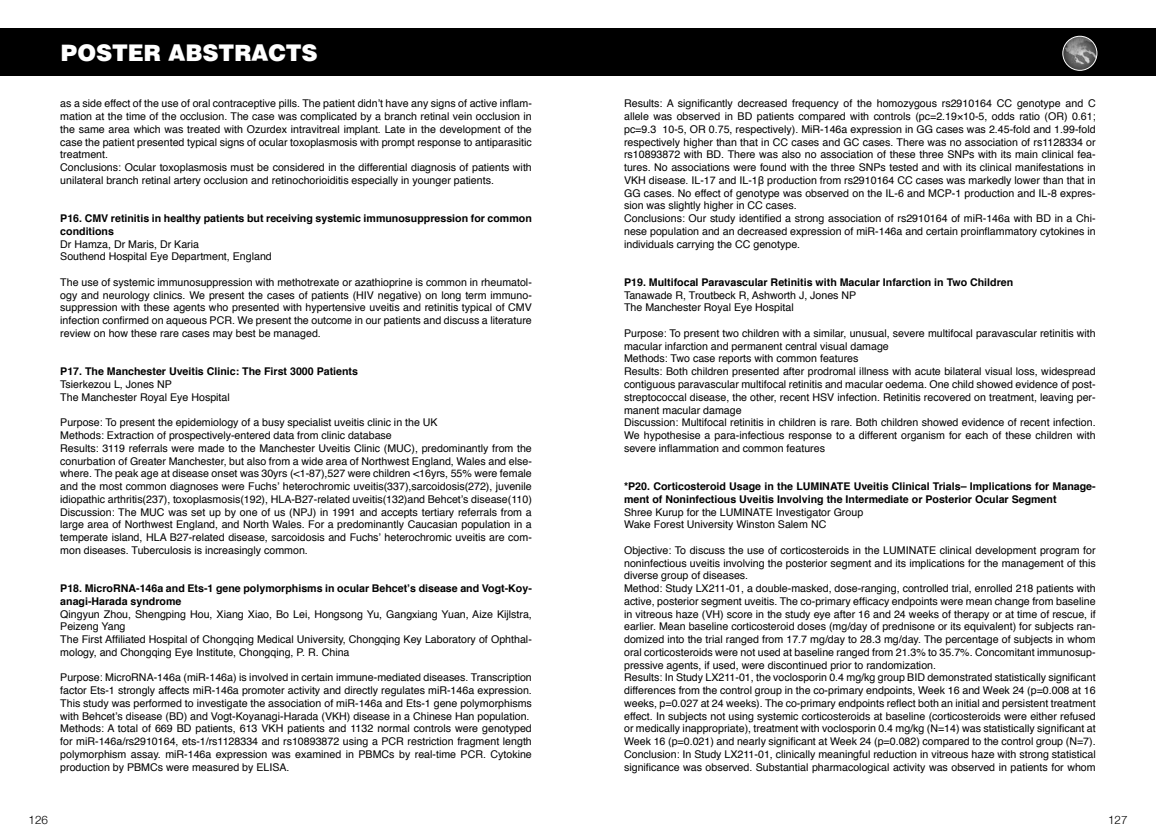
<style>
.page{position:relative;width:1156px;height:840px;background:#fff}
.page>*{position:absolute;margin:0;border:0;box-sizing:border-box;transform-origin:0 0}
.t1{font:22.5px "Mg Helvetica Extra";color:#fff}
.t2{font:300 12.5px "CF Helvetica";color:#000}
.t3{font:10.62px/12.8px "Helvetica";color:#000}
.t4{font:700 10.62px/12.8px "Helvetica";color:#000}
</style>
<div class="page">
<div style="left:0;top:28px;width:578px;height:48px;background:#000"></div>
<div style="left:578px;top:28px;width:577px;height:48px;background:#000"></div>
<img style="left:1062px;top:36px;width:34px;height:34px;border-radius:17px">
<div style="left:1062px;top:36px;width:34px;height:35px;border:1px solid #fff;border-radius:50%"></div>
<h1 class="t1" style="left:61px;top:39px;width:258px">POSTER ABSTRACTS</h1>
<p class="t3" style="left:60px;top:98px;width:473px">as a side effect of the use of oral contraceptive pills. The patient didn’t have any signs of active inflam&shy;mation at the time of the occlusion. The case was complicated by a branch retinal vein occlusion in the same area which was treated with Ozurdex intravitreal implant. Late in the development of the case the patient presented typical signs of ocular toxoplasmosis with prompt response to antiparasitic treatment.<br>Conclusions: Ocular toxoplasmosis must be considered in the differential diagnosis of patients with unilateral branch retinal artery occlusion and retinochorioiditis especially in younger patients.</p>
<p class="t4" style="left:60px;top:212px;width:473px">P16. CMV retinitis in healthy patients but receiving systemic immunosuppression for common conditions</p>
<p class="t3" style="left:60px;top:238px;width:213px">Dr Hamza, Dr Maris, Dr Karia<br>Southend Hospital Eye Department, England</p>
<p class="t3" style="left:60px;top:276px;width:473px;text-align:justify">The use of systemic immunosuppression with methotrexate or azathioprine is common in rheumatol&shy;ogy and neurology clinics. We present the cases of patients (HIV negative) on long term immuno&shy;suppression with these agents who presented with hypertensive uveitis and retinitis typical of CMV infection confirmed on aqueous PCR. We present the outcome in our patients and discuss a literature review on how these rare cases may best be managed.</p>
<p class="t4" style="left:60px;top:365px;width:299px">P17. The Manchester Uveitis Clinic: The First 3000 Patients</p>
<p class="t3" style="left:60px;top:378px;width:171px">Tsierkezou L, Jones NP<br>The Manchester Royal Eye Hospital</p>
<p class="t3" style="left:60px;top:416px;width:473px">Purpose: To present the epidemiology of a busy specialist uveitis clinic in the UK<br>Methods: Extraction of prospectively-entered data from clinic database<br>Results: 3119 referrals were made to the Manchester Uveitis Clinic (MUC), predominantly from the conurbation of Greater Manchester, but also from a wide area of Northwest England, Wales and else&shy;where. The peak age at disease onset was 30yrs (&lt;1-87),527 were children &lt;16yrs, 55% were female and the most common diagnoses were Fuchs’ heterochromic uveitis(337),sarcoidosis(272), juvenile idiopathic arthritis(237), toxoplasmosis(192), HLA-B27-related uveitis(132)and Behcet’s disease(110)<br>Discussion: The MUC was set up by one of us (NPJ) in 1991 and accepts tertiary referrals from a large area of Northwest England, and North Wales. For a predominantly Caucasian population in a temperate island, HLA B27-related disease, sarcoidosis and Fuchs’ heterochromic uveitis are com&shy;mon diseases. Tuberculosis is increasingly common.</p>
<p class="t4" style="left:60px;top:582px;width:473px">P18. MicroRNA-146a and Ets-1 gene polymorphisms in ocular Behcet’s disease and Vogt-Koy&shy;anagi-Harada syndrome</p>
<p class="t3" style="left:60px;top:608px;width:473px">Qingyun Zhou, Shengping Hou, Xiang Xiao, Bo Lei, Hongsong Yu, Gangxiang Yuan, Aize Kijlstra, Peizeng Yang<br>The First Affiliated Hospital of Chongqing Medical University, Chongqing Key Laboratory of Ophthal&shy;mology, and Chongqing Eye Institute, Chongqing, P. R. China</p>
<p class="t3" style="left:60px;top:671px;width:473px">Purpose: MicroRNA-146a (miR-146a) is involved in certain immune-mediated diseases. Transcription factor Ets-1 strongly affects miR-146a promoter activity and directly regulates miR-146a expression.<br>This study was performed to investigate the association of miR-146a and Ets-1 gene polymorphisms with Behcet’s disease (BD) and Vogt-Koyanagi-Harada (VKH) disease in a Chinese Han population.<br>Methods: A total of 669 BD patients, 613 VKH patients and 1132 normal controls were genotyped for miR-146a/rs2910164, ets-1/rs1128334 and rs10893872 using a PCR restriction fragment length polymorphism assay. miR-146a expression was examined in PBMCs by real-time PCR. Cytokine production by PBMCs were measured by ELISA.</p>
<p class="t2" style="left:29px;top:812px;width:21px">126</p>
<p class="t3" style="left:624px;top:98px;width:473px">Results: A significantly decreased frequency of the homozygous rs2910164 CC genotype and C allele was observed in BD patients compared with controls (pc=2.19×10-5, odds ratio (OR) 0.61; pc=9.3×10-5, OR 0.75, respectively). MiR-146a expression in GG cases was 2.45-fold and 1.99-fold respectively higher than that in CC cases and GC cases. There was no association of rs1128334 or rs10893872 with BD. There was also no association of these three SNPs with its main clinical fea&shy;tures. No associations were found with the three SNPs tested and with its clinical manifestations in VKH disease. IL-17 and IL-1β production from rs2910164 CC cases was markedly lower than that in GG cases. No effect of genotype was observed on the IL-6 and MCP-1 production and IL-8 expres&shy;sion was slightly higher in CC cases.<br>Conclusions: Our study identified a strong association of rs2910164 of miR-146a with BD in a Chi&shy;nese population and an decreased expression of miR-146a and certain proinflammatory cytokines in individuals carrying the CC genotype.</p>
<p class="t4" style="left:624px;top:276px;width:390px">P19. Multifocal Paravascular Retinitis with Macular Infarction in Two Children</p>
<p class="t3" style="left:624px;top:289px;width:234px">Tanawade R, Troutbeck R, Ashworth J, Jones NP<br>The Manchester Royal Eye Hospital</p>
<p class="t3" style="left:624px;top:327px;width:473px">Purpose: To present two children with a similar, unusual, severe multifocal paravascular retinitis with macular infarction and permanent central visual damage<br>Methods: Two case reports with common features<br>Results: Both children presented after prodromal illness with acute bilateral visual loss, widespread contiguous paravascular multifocal retinitis and macular oedema. One child showed evidence of post&shy;streptococcal disease, the other, recent HSV infection. Retinitis recovered on treatment, leaving per&shy;manent macular damage<br>Discussion: Multifocal retinitis in children is rare. Both children showed evidence of recent infection.<br>We hypothesise a para-infectious response to a different organism for each of these children with severe inflammation and common features</p>
<p class="t4" style="left:624px;top:480px;width:473px">*P20. Corticosteroid Usage in the LUMINATE Uveitis Clinical Trials– Implications for Manage&shy;ment of Noninfectious Uveitis Involving the Intermediate or Posterior Ocular Segment</p>
<p class="t3" style="left:624px;top:506px;width:240px">Shree Kurup for the LUMINATE Investigator Group<br>Wake Forest University Winston Salem NC</p>
<p class="t3" style="left:624px;top:544px;width:473px">Objective: To discuss the use of corticosteroids in the LUMINATE clinical development program for noninfectious uveitis involving the posterior segment and its implications for the management of this diverse group of diseases.<br>Method: Study LX211-01, a double-masked, dose-ranging, controlled trial, enrolled 218 patients with active, posterior segment uveitis. The co-primary efficacy endpoints were mean change from baseline in vitreous haze (VH) score in the study eye after 16 and 24 weeks of therapy or at time of rescue, if earlier. Mean baseline corticosteroid doses (mg/day of prednisone or its equivalent) for subjects ran&shy;domized into the trial ranged from 17.7 mg/day to 28.3 mg/day. The percentage of subjects in whom oral corticosteroids were not used at baseline ranged from 21.3% to 35.7%. Concomitant immunosup&shy;pressive agents, if used, were discontinued prior to randomization.<br>Results: In Study LX211-01, the voclosporin 0.4 mg/kg group BID demonstrated statistically significant differences from the control group in the co-primary endpoints, Week 16 and Week 24 (p=0.008 at 16 weeks, p=0.027 at 24 weeks). The co-primary endpoints reflect both an initial and persistent treatment effect. In subjects not using systemic corticosteroids at baseline (corticosteroids were either refused or medically inappropriate), treatment with voclosporin 0.4 mg/kg (N=14) was statistically significant at Week 16 (p=0.021) and nearly significant at Week 24 (p=0.082) compared to the control group (N=7).<br>Conclusion: In Study LX211-01, clinically meaningful reduction in vitreous haze with strong statistical significance was observed. Substantial pharmacological activity was observed in patients for whom</p>
<p class="t2" style="left:1107px;top:812px;width:21px">127</p>
</div>
